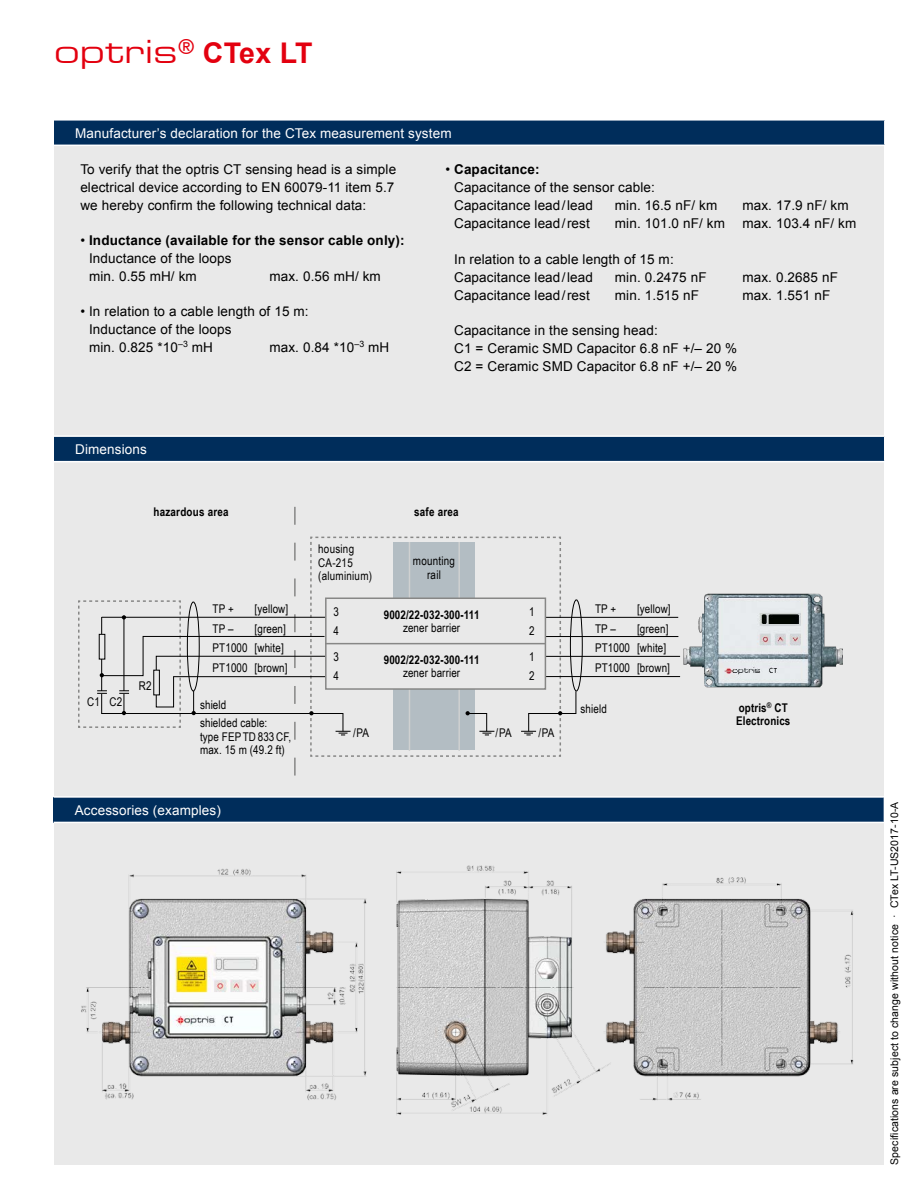
<style>
.page{position:relative;width:918px;height:1188px;background:#fff}
.page>*{position:absolute;margin:0;border:0;box-sizing:border-box;transform-origin:0 0}
.t1{font:31.5px "Eurostile Ex Two Normal";letter-spacing:.01em;color:#e3000f}
.t2{font:13.5px/18px "Arial";letter-spacing:.01em;color:#000}
.t3{font:13.5px "Arial";letter-spacing:.01em;color:#fff}
.t4{font:700 13.5px/18px "Arial";letter-spacing:.01em;color:#000}
.t5{font:12px/19.5px "Arial Narrow";letter-spacing:.01em;color:#000}
.t6{font:700 12px/13.5px "Arial Narrow";letter-spacing:.01em;color:#000}
.t7{font:10.5px "Arial";letter-spacing:.01em;color:#000}
.s1{font-family:"Arial";font-weight:700;font-size:28.5px}
.s2{font-weight:400}
.s3{font-weight:700}
</style>
<div class="page">
<div style="left:54px;top:141px;width:830px;height:1024px;background:#e9e9e9"></div>
<div style="left:54px;top:120px;width:831px;height:25px;background:#002d5b"></div>
<hr style="left:54px;top:119px;width:832px;height:2px;background:#fff">
<hr style="left:884px;top:121px;width:2px;height:24px;background:#fff">
<hr style="left:54px;top:145px;width:832px;height:1px;background:#fff">
<div style="left:54px;top:436px;width:831px;height:26px;background:#002d5b"></div>
<hr style="left:54px;top:435px;width:832px;height:2px;background:#fff">
<hr style="left:884px;top:437px;width:2px;height:24px;background:#fff">
<hr style="left:54px;top:461px;width:832px;height:1px;background:#fff">
<div style="left:54px;top:797px;width:830px;height:25px;background:#002d5b"></div>
<hr style="left:54px;top:796px;width:831px;height:2px;background:#fff">
<hr style="left:54px;top:822px;width:831px;height:1px;background:#fff">
<img style="left:680px;top:593px;width:163px;height:95px">
<hr style="left:544px;top:656px;width:136px;height:1px;background:#000">
<hr style="left:544px;top:636px;width:134px;height:1px;background:#000">
<hr style="left:544px;top:676px;width:136px;height:1px;background:#000">
<hr style="left:544px;top:617px;width:134px;height:1px;background:#000">
<div style="left:570px;top:600px;width:13px;height:91px;border:1px solid #000;border-radius:50%"></div>
<svg style="left:78px;top:507px;width:499px;height:269px"></svg>
<img style="left:81px;top:865px;width:773px;height:250px">
<h1 class="t1" style="left:54px;top:31px;width:260px">optris<sup>®</sup> <span class="s1">CTex LT</span></h1>
<p class="t3" style="left:75px;top:125px;width:378px">Manufacturer’s declaration for the CTex measurement system</p>
<p class="t2" style="left:80px;top:160px;width:317px">To verify that the optris CT sensing head is a simple electrical device according to EN 60079-11 item 5.7 we hereby confirm the following technical data:</p>
<p class="t4" style="left:89px;top:231px;width:317px;text-indent:-9px"><span class="s2">•</span> Inductance (available for the sensor cable only):<br><span class="s2">Inductance of the loops<br>min. 0.55 mH/ km</span></p>
<p class="t2" style="left:269px;top:267px;width:113px">max. 0.56 mH/ km</p>
<p class="t2" style="left:89px;top:302px;width:221px;text-indent:-9px">• In relation to a cable length of 15 m:<br>Inductance of the loops<br>min. 0.825 *10<sup>–3</sup> mH</p>
<p class="t2" style="left:269px;top:338px;width:122px">max. 0.84 *10<sup>–3</sup> mH</p>
<p class="t3" style="left:75px;top:441px;width:73px">Dimensions</p>
<p class="t2" style="left:454px;top:160px;width:202px;text-indent:-9px">• <span class="s3">Capacitance:<br></span>Capacitance of the sensor cable:<br>Capacitance lead / lead</p>
<p class="t2" style="left:615px;top:196px;width:104px">min. 16.5 nF/ km</p>
<p class="t2" style="left:742px;top:196px;width:108px">max. 17.9 nF/ km</p>
<p class="t2" style="left:454px;top:214px;width:137px">Capacitance lead / rest</p>
<p class="t2" style="left:615px;top:214px;width:112px">min. 101.0 nF/ km</p>
<p class="t2" style="left:742px;top:214px;width:115px">max. 103.4 nF/ km</p>
<p class="t2" style="left:454px;top:250px;width:221px">In relation to a cable length of 15 m:<br>Capacitance lead / lead</p>
<p class="t2" style="left:615px;top:268px;width:93px">min. 0.2475 nF</p>
<p class="t2" style="left:742px;top:268px;width:97px">max. 0.2685 nF</p>
<p class="t2" style="left:454px;top:286px;width:137px">Capacitance lead / rest</p>
<p class="t2" style="left:615px;top:286px;width:86px">min. 1.515 nF</p>
<p class="t2" style="left:742px;top:286px;width:89px">max. 1.551 nF</p>
<p class="t2" style="left:454px;top:322px;width:285px">Capacitance in the sensing head:<br>C1 = Ceramic SMD Capacitor 6.8 nF +/– 20 %<br>C2 = Ceramic SMD Capacitor 6.8 nF +/– 20 %</p>
<p class="t6" style="left:153px;top:504px;width:77px">hazardous area</p>
<p class="t6" style="left:414px;top:504px;width:46px">safe area</p>
<p class="t5" style="left:87px;top:692px;width:36px">C1 C2</p>
<p class="t5" style="left:139px;top:676px;width:14px">R2</p>
<p class="t5" style="left:213px;top:599px;width:23px">TP +</p>
<p class="t5" style="left:255px;top:599px;width:35px">[yellow]</p>
<p class="t5" style="left:213px;top:618px;width:22px">TP –</p>
<p class="t5" style="left:213px;top:618px;width:76px;text-indent:42px">[green]<br>PT1000 [white]<br>PT1000 [brown]</p>
<p class="t5" style="left:318px;top:542px;width:55px;line-height:13.5px">housing<br>CA-215 (aluminium)</p>
<p class="t5" style="left:334px;top:601px;width:7px">3<br>4</p>
<p class="t5" style="left:334px;top:646px;width:7px">3<br>4</p>
<p class="t5" style="left:200px;top:695px;width:69px;line-height:18px">shield<br>shielded cable:</p>
<p class="t5" style="left:200px;top:729px;width:93px;line-height:13.5px">type FEPTD833CF, max. 15 m (49.2 ft)</p>
<p class="t5" style="left:353px;top:723px;width:18px">/PA</p>
<p class="t5" style="left:413px;top:554px;width:44px;line-height:13.5px;text-align:center">mounting rail</p>
<p class="t6" style="left:384px;top:607px;width:97px">9002/22-032-300-111</p>
<p class="t5" style="left:403px;top:618px;width:59px">zener barrier</p>
<p class="t6" style="left:384px;top:652px;width:97px">9002/22-032-300-111</p>
<p class="t5" style="left:403px;top:663px;width:59px">zener barrier</p>
<p class="t5" style="left:529px;top:601px;width:7px">1<br>2</p>
<p class="t5" style="left:529px;top:646px;width:7px">1<br>2</p>
<p class="t5" style="left:496px;top:723px;width:18px">/PA</p>
<p class="t5" style="left:539px;top:723px;width:18px">/PA</p>
<p class="t3" style="left:75px;top:802px;width:148px">Accessories (examples)</p>
<p class="t5" style="left:595px;top:599px;width:23px">TP +</p>
<p class="t5" style="left:637px;top:599px;width:35px">[yellow]</p>
<p class="t5" style="left:595px;top:618px;width:22px">TP –</p>
<p class="t5" style="left:595px;top:618px;width:76px;text-indent:42px">[green]<br>PT1000 [white]<br>PT1000 [brown]</p>
<p class="t5" style="left:581px;top:699px;width:28px">shield</p>
<p class="t6" style="left:736px;top:700px;width:56px">optris<sup>®</sup> CT<br>Electronics</p>
<p class="t7" style="left:887px;top:1165px;width:364px;rotate:-90deg">Specifications are subject to change without notice · CTex LT-US2017-10-A</p>
</div>
